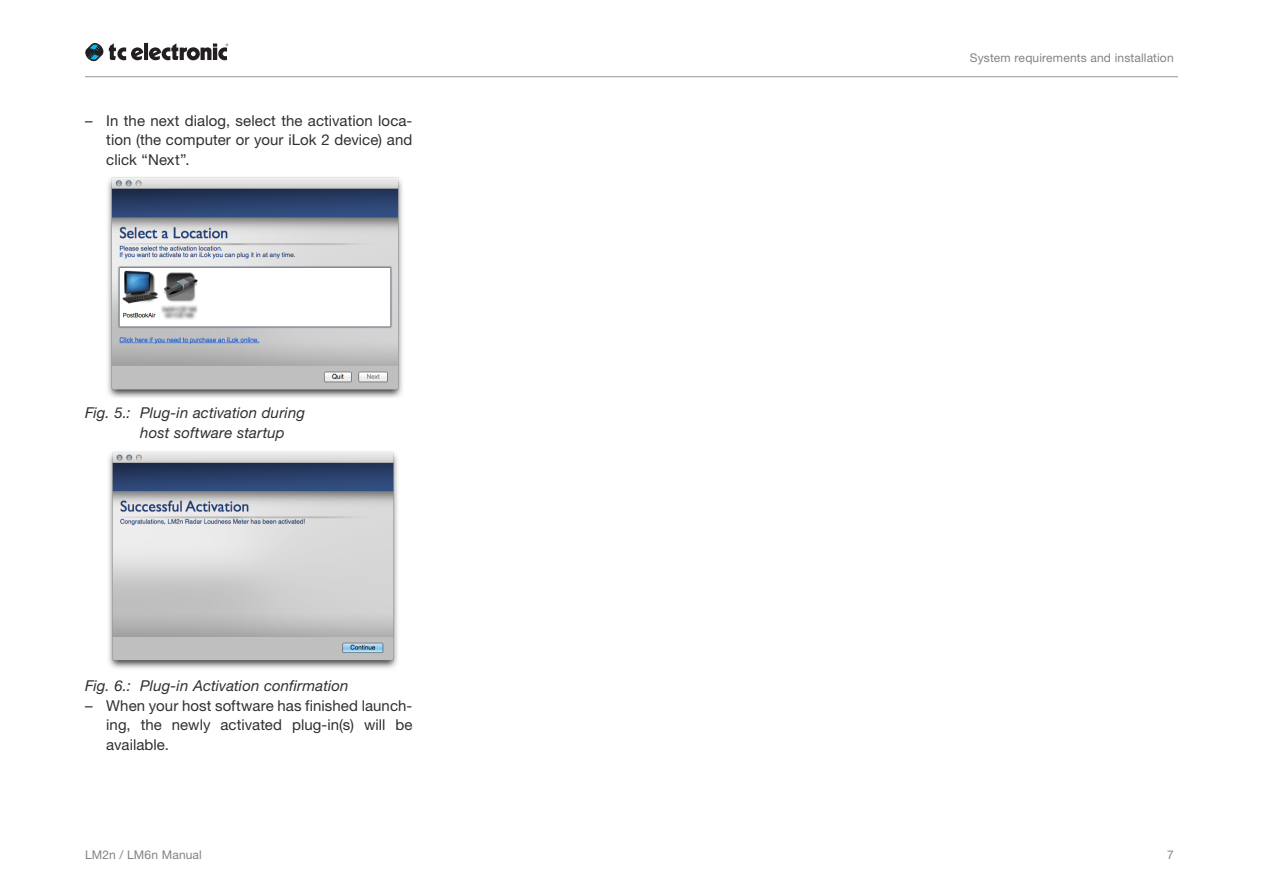
<style>
.page{position:relative;width:1263px;height:893px;background:#fff}
.page>*{position:absolute;margin:0;border:0;box-sizing:border-box;transform-origin:0 0}
.t1{font:15px/19.5px "Helvetica Neue LT Pro";letter-spacing:.005em;color:#312f30;text-align:justify}
.t2{font:italic 15px/19.5px "Helvetica Neue LT Pro";letter-spacing:.005em;color:#312f30}
.t3{font:12px "Helvetica Neue LT Pro";letter-spacing:.015em;color:#808285}
</style>
<div class="page">
<hr style="left:144px;top:43px;width:4px;height:17px;background:#231f20">
<svg style="left:149px;top:43px;width:79px;height:17px"></svg>
<svg style="left:85px;top:43px;width:58px;height:18px"></svg>
<hr style="left:85px;top:76px;width:1093px;height:1px;background:#939598">
<img style="left:107px;top:177px;width:296px;height:221px">
<img style="left:108px;top:451px;width:290px;height:218px">
<p class="t1" style="left:106px;top:111px;width:308px;text-indent:-21px">– In the next dialog, select the activation loca&shy;tion (the computer or your iLok 2 device) and click “Next”.</p>
<p class="t2" style="left:140px;top:403px;width:166px;text-indent:-55px">Fig. 5.: Plug-in activation during host software startup</p>
<p class="t2" style="left:85px;top:676px;width:265px">Fig. 6.: Plug-in Activation confirmation</p>
<p class="t1" style="left:106px;top:696px;width:308px;text-indent:-21px">– When your host software has finished launch&shy;ing, the newly activated plug-in(s) will be available.</p>
<p class="t3" style="left:970px;top:50px;width:205px">System requirements and installation</p>
<p class="t3" style="left:85px;top:848px;width:118px">LM2n / LM6n Manual</p>
<p class="t3" style="left:1167px;top:848px;width:8px">7</p>
</div>
